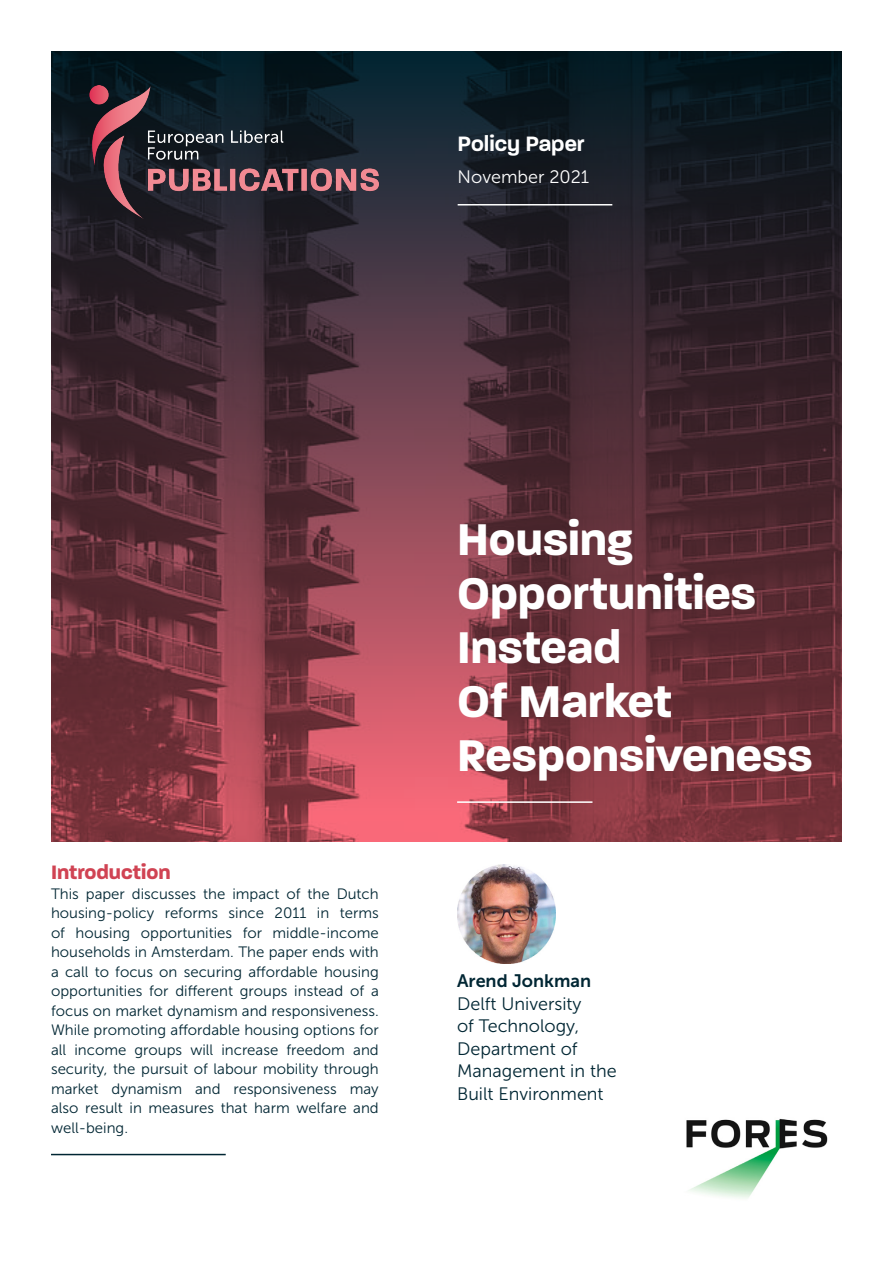
<style>
.page{position:relative;width:893px;height:1263px;background:#fff}
.page>*{position:absolute;margin:0;border:0;box-sizing:border-box;transform-origin:0 0}
.Main_document_title{font:700 48px/54px "Paralucent";color:#fff}
.t1{font:600 24px "Paralucent";color:#fff}
.Table_heading{font:600 22.5px "Paralucent";color:#fff}
.Abstract_title{font:700 21px "Paralucent";color:#d04353}
.Front_cover__role{font:18px/22.5px "Museo Sans 300";color:#002633}
.Front_cover__role-2{font:18px "Museo Sans 700";color:#002633}
.Number_and_date{font:18px "Museo Sans 300";color:#fff}
.Abstract_body{font:15px/19.5px "Museo Sans 300";color:#002633;text-align:justify}
</style>
<div class="page">
<img style="left:51px;top:51px;width:791px;height:791px">
<hr style="left:51px;top:1154px;width:175px;height:1px;background:#002633">
<hr style="left:457px;top:801px;width:135px;height:2px;background:#fff">
<img style="left:686px;top:1118px;width:142px;height:80px">
<img style="left:457px;top:865px;width:99px;height:99px">
<hr style="left:458px;top:204px;width:154px;height:1px;background:#fff">
<img style="left:80px;top:85px;width:299px;height:134px">
<h2 class="t1" style="left:457px;top:122px;width:191px">Discussion Paper</h2>
<p class="Table_heading" style="left:458px;top:130px;width:128px">Policy Paper</p>
<p class="Number_and_date" style="left:458px;top:167px;width:133px">November 2021</p>
<p class="Abstract_title" style="left:51px;top:859px;width:121px">Introduction</p>
<p class="Abstract_body" style="left:51px;top:884px;width:329px">This paper discusses the impact of the Dutch housing-policy reforms since 2011 in terms of housing opportunities for middle-income households in Amsterdam. The paper ends with a call to focus on securing affordable housing opportunities for different groups instead of a focus on market dynamism and responsiveness.<br>While promoting affordable housing options for all income groups will increase freedom and security, the pursuit of labour mobility through market dynamism and responsiveness may also result in measures that harm welfare and well-being.</p>
<p class="Main_document_title" style="left:457px;top:512px;width:357px">Housing<br>Opportunities<br>Instead<br>Of Market<br>Responsiveness</p>
<p class="Front_cover__role-2" style="left:457px;top:971px;width:136px">Arend Jonkman</p>
<p class="Front_cover__role" style="left:457px;top:992px;width:161px">Delft University<br>of Technology,<br>Department of<br>Management in the<br>Built Environment</p>
</div>
